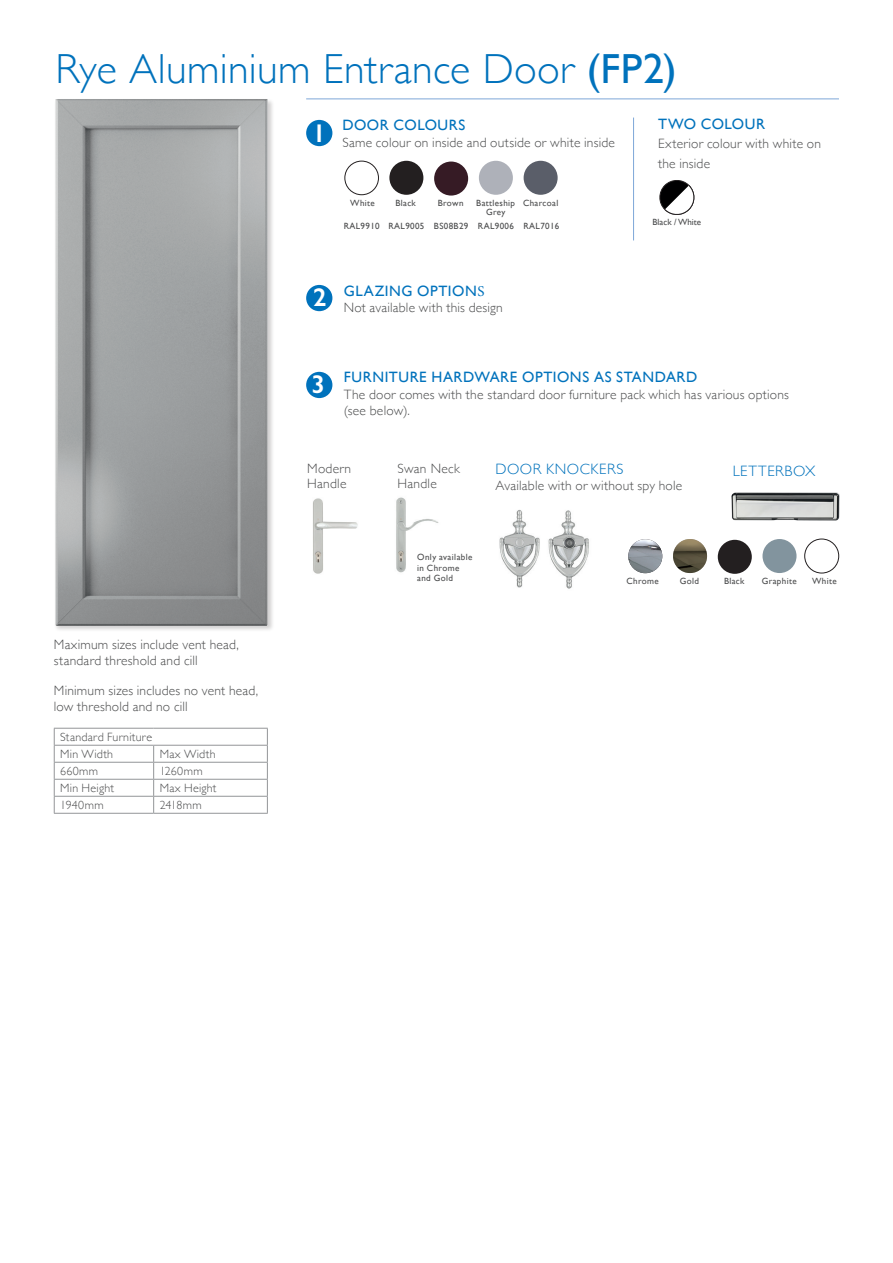
<style>
.page{position:relative;width:893px;height:1263px;background:#fff}
.page>*{position:absolute;margin:0;border:0;box-sizing:border-box;transform-origin:0 0}
.t1{font:300 42px "Gill Sans";letter-spacing:.005em;color:#0072bc}
.t2{font:600 25.65px "Gill Sans";color:#fff}
.t3{font:15px "Gill Sans";letter-spacing:.035em;color:#0072bc}
.t4{font:300 15px "Gill Sans";letter-spacing:.035em;color:#0072bc}
.t5{font:300 13.5px/16.5px "Gill Sans";letter-spacing:.015em;color:#4b4c4d}
.t6{font:300 12px/17px "Gill Sans";letter-spacing:.025em;color:#4b4c4d}
.t7{font:9px/10.5px "Gill Sans";letter-spacing:.04em;color:#4b4c4d}
.t8{font:9px "Gill Sans";color:#4b4c4d}
.s1{font-weight:400}
.s2{font-family:"Minion Pro"}
</style>
<div class="page">
<hr style="left:306px;top:99px;width:533px;height:1px;background:#7ea7d8">
<hr style="left:633px;top:118px;width:1px;height:122px;background:#7ea7d8">
<svg style="left:659px;top:180px;width:36px;height:35px"></svg>
<div style="left:345px;top:161px;width:34px;height:34px;border:1px solid #231f20;border-radius:50%"></div>
<div style="left:479px;top:161px;width:34px;height:34px;background:#aeb1b9;border-radius:50%"></div>
<div style="left:434px;top:162px;width:34px;height:34px;background:#361b25;border-radius:50%"></div>
<div style="left:389px;top:161px;width:34px;height:34px;background:#231f20;border-radius:50%"></div>
<div style="left:524px;top:161px;width:34px;height:34px;background:#5a5e69;border-radius:50%"></div>
<div style="left:306px;top:120px;width:26px;height:26px;background:#0072bc;border-radius:50%"></div>
<hr style="left:54px;top:728px;width:100px;height:1px;background:#939598">
<hr style="left:154px;top:728px;width:114px;height:1px;background:#939598">
<hr style="left:54px;top:745px;width:100px;height:1px;background:#939598">
<hr style="left:154px;top:745px;width:114px;height:1px;background:#939598">
<hr style="left:54px;top:762px;width:100px;height:1px;background:#939598">
<hr style="left:154px;top:762px;width:114px;height:1px;background:#939598">
<hr style="left:54px;top:779px;width:100px;height:1px;background:#939598">
<hr style="left:154px;top:779px;width:114px;height:1px;background:#939598">
<hr style="left:54px;top:796px;width:100px;height:1px;background:#939598">
<svg style="left:54px;top:728px;width:1px;height:85px"></svg>
<hr style="left:154px;top:796px;width:114px;height:1px;background:#939598">
<svg style="left:153px;top:746px;width:1px;height:67px"></svg>
<svg style="left:267px;top:728px;width:1px;height:85px"></svg>
<hr style="left:54px;top:813px;width:100px;height:1px;background:#939598">
<hr style="left:154px;top:813px;width:114px;height:1px;background:#939598">
<div style="left:306px;top:285px;width:26px;height:26px;background:#0072bc;border-radius:50%"></div>
<div style="left:306px;top:372px;width:26px;height:26px;background:#0072bc;border-radius:50%"></div>
<img style="left:55px;top:99px;width:217px;height:531px">
<img style="left:628px;top:539px;width:34px;height:34px;border-radius:17px">
<div style="left:762px;top:539px;width:34px;height:34px;background:#82949e;border-radius:50%"></div>
<div style="left:804px;top:539px;width:35px;height:34px;border:1px solid #231f20;border-radius:50%"></div>
<div style="left:718px;top:540px;width:34px;height:34px;background:#231f20;border-radius:50%"></div>
<img style="left:673px;top:539px;width:34px;height:34px;border-radius:17px">
<img style="left:499px;top:510px;width:41px;height:78px">
<img style="left:548px;top:510px;width:41px;height:79px">
<img style="left:396px;top:497px;width:43px;height:76px">
<img style="left:731px;top:492px;width:109px;height:29px">
<img style="left:313px;top:498px;width:45px;height:76px">
<h1 class="t1" style="left:55px;top:36px;width:623px">Rye Aluminium Entrance Door <span class="s1">(FP2)</span></h1>
<h2 class="t2" style="left:312px;top:118px;width:15px">1</h2>
<p class="t3" style="left:342px;top:116px;width:124px">DOOR COLOURS</p>
<p class="t5" style="left:342px;top:133px;width:274px">Same colour on inside and outside or white inside</p>
<p class="t7" style="left:350px;top:197px;width:26px">White</p>
<p class="t7" style="left:395px;top:197px;width:22px">Black</p>
<p class="t7" style="left:438px;top:197px;width:27px">Brown</p>
<p class="t7" style="left:486px;top:198px;width:74px;line-height:9px;text-indent:-10px">Battleship Charcoal<br>Grey</p>
<p class="t7" style="left:344px;top:220px;width:217px">RAL9910 RAL9005 BS08B29 RAL9006 RAL7016</p>
<p class="t3" style="left:658px;top:115px;width:109px">TWO COLOUR</p>
<p class="t5" style="left:658px;top:133px;width:165px;line-height:19.5px">Exterior colour with white on the inside</p>
<p class="t8" style="left:652px;top:217px;width:50px">Black / White</p>
<h2 class="t2" style="left:313px;top:282px;width:15px">2</h2>
<p class="t3" style="left:344px;top:282px;width:142px">GLAZING OPTION<span class="s2">S</span></p>
<p class="t5" style="left:344px;top:299px;width:161px">Not available with this design</p>
<h2 class="t2" style="left:311px;top:369px;width:15px">3</h2>
<p class="t3" style="left:344px;top:368px;width:355px">FURNITURE HARDWARE OPTIONS AS STANDARD</p>
<p class="t5" style="left:344px;top:385px;width:446px">The door comes with the standard door furniture pack which has various options (see below).</p>
<p class="t5" style="left:54px;top:635px;width:186px">Maximum sizes include vent head, standard threshold and cill</p>
<p class="t5" style="left:54px;top:681px;width:206px">Minimum sizes includes no vent head, low threshold and no cill</p>
<p class="t6" style="left:60px;top:728px;width:93px">Standard Furniture<br>Min Width</p>
<p class="t6" style="left:160px;top:745px;width:57px">Max Width</p>
<p class="t6" style="left:60px;top:762px;width:39px">660mm</p>
<p class="t6" style="left:160px;top:762px;width:44px">1260mm</p>
<p class="t6" style="left:60px;top:779px;width:55px">Min Height</p>
<p class="t6" style="left:160px;top:779px;width:58px">Max Height</p>
<p class="t6" style="left:60px;top:796px;width:45px">1940mm</p>
<p class="t6" style="left:160px;top:796px;width:43px">2418mm</p>
<p class="t5" style="left:307px;top:460px;width:46px;line-height:15px">Modern<br>Handle</p>
<p class="t4" style="left:496px;top:457px;width:129px">DOOR KNOCKERS</p>
<p class="t5" style="left:496px;top:477px;width:188px">Available with or without spy hole</p>
<p class="t5" style="left:397px;top:460px;width:64px;line-height:15px">Swan Neck<br>Handle</p>
<p class="t4" style="left:733px;top:459px;width:84px">LETTERBOX</p>
<p class="t7" style="left:417px;top:552px;width:57px">Only available in Chrome and Gold</p>
<p class="t7" style="left:626px;top:576px;width:34px">Chrome</p>
<p class="t7" style="left:680px;top:576px;width:21px">Gold</p>
<p class="t7" style="left:724px;top:576px;width:22px">Black</p>
<p class="t7" style="left:762px;top:576px;width:36px">Graphite</p>
<p class="t7" style="left:812px;top:576px;width:26px">White</p>
</div>
